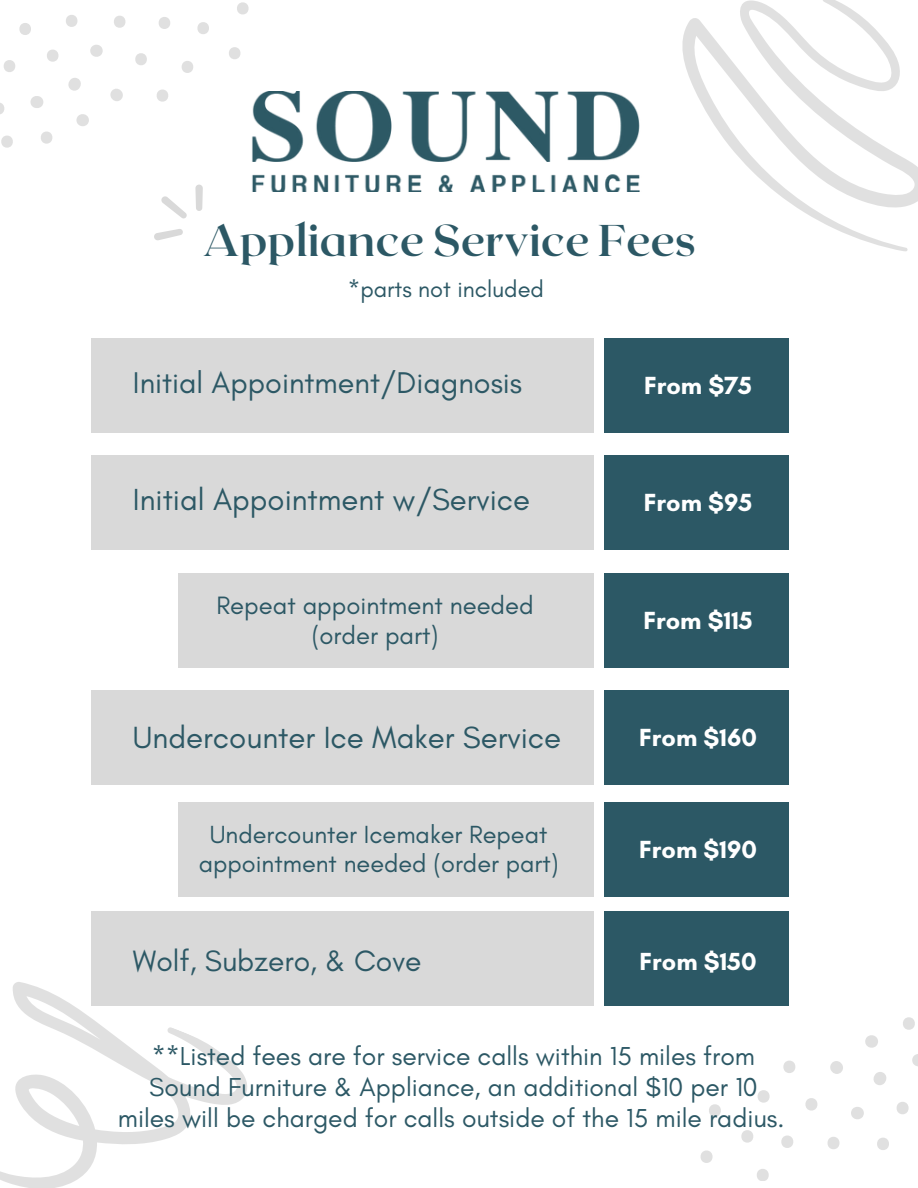
<style>
.page{position:relative;width:918px;height:1188px;background:#fff}
.page>*{position:absolute;margin:0;border:0;box-sizing:border-box;transform-origin:0 0}
.t1{font:700 44.4px "Roxborough CF";color:#2c5865}
.t2{font:31.2px "Glacial Indifference";color:#2c5865}
.t3{font:31.05px "Glacial Indifference";color:#2c5865}
.t4{font:30.6px "Glacial Indifference";color:#2c5865}
.t5{font:30px "Glacial Indifference";color:#2c5865}
.t6{font:26.4px/31.2px "Glacial Indifference";color:#2c5865;text-align:center}
.t7{font:25.65px/30.3px "Glacial Indifference";color:#2c5865;text-align:center}
.t8{font:25.2px/29.2px "Glacial Indifference";color:#2c5865;text-align:center}
.t9{font:700 25.2px "Glacial Indifference";color:#fff}
.t10{font:23.55px "Glacial Indifference";color:#2c5865}
</style>
<div class="page">
<div style="left:92px;top:456px;width:502px;height:94px;background:#d9d9d9"></div>
<div style="left:178px;top:573px;width:416px;height:94px;background:#d9d9d9"></div>
<div style="left:92px;top:691px;width:502px;height:94px;background:#d9d9d9"></div>
<div style="left:178px;top:802px;width:416px;height:94px;background:#d9d9d9"></div>
<div style="left:605px;top:456px;width:184px;height:94px;background:#2c5865"></div>
<div style="left:605px;top:573px;width:184px;height:94px;background:#2c5865"></div>
<div style="left:605px;top:691px;width:184px;height:94px;background:#2c5865"></div>
<div style="left:605px;top:802px;width:184px;height:94px;background:#2c5865"></div>
<svg style="left:154px;top:185px;width:49px;height:55px"></svg>
<div style="left:92px;top:338px;width:502px;height:94px;background:#d9d9d9"></div>
<div style="left:605px;top:338px;width:184px;height:94px;background:#2c5865"></div>
<svg style="left:682px;top:0;width:236px;height:252px"></svg>
<svg style="left:1px;top:136px;width:12px;height:12px"></svg>
<svg style="left:0;top:103px;width:5px;height:11px"></svg>
<svg style="left:4px;top:60px;width:11px;height:12px"></svg>
<svg style="left:30px;top:96px;width:13px;height:12px"></svg>
<svg style="left:41px;top:132px;width:12px;height:12px"></svg>
<svg style="left:76px;top:114px;width:13px;height:12px"></svg>
<svg style="left:68px;top:78px;width:13px;height:13px"></svg>
<svg style="left:47px;top:50px;width:12px;height:12px"></svg>
<svg style="left:90px;top:45px;width:13px;height:12px"></svg>
<svg style="left:110px;top:89px;width:13px;height:12px"></svg>
<svg style="left:135px;top:53px;width:12px;height:12px"></svg>
<svg style="left:66px;top:15px;width:12px;height:12px"></svg>
<svg style="left:19px;top:23px;width:12px;height:12px"></svg>
<svg style="left:157px;top:90px;width:11px;height:12px"></svg>
<svg style="left:114px;top:16px;width:12px;height:12px"></svg>
<svg style="left:159px;top:17px;width:11px;height:12px"></svg>
<svg style="left:181px;top:61px;width:12px;height:12px"></svg>
<svg style="left:197px;top:22px;width:12px;height:12px"></svg>
<svg style="left:229px;top:47px;width:12px;height:12px"></svg>
<svg style="left:237px;top:2px;width:12px;height:12px"></svg>
<svg style="left:0;top:966px;width:247px;height:222px"></svg>
<svg style="left:912px;top:1054px;width:6px;height:12px"></svg>
<svg style="left:903px;top:1017px;width:12px;height:13px"></svg>
<svg style="left:865px;top:1035px;width:13px;height:13px"></svg>
<svg style="left:873px;top:1072px;width:13px;height:13px"></svg>
<svg style="left:896px;top:1102px;width:13px;height:12px"></svg>
<svg style="left:851px;top:1107px;width:13px;height:12px"></svg>
<svg style="left:830px;top:1061px;width:13px;height:13px"></svg>
<svg style="left:805px;top:1098px;width:13px;height:13px"></svg>
<svg style="left:877px;top:1138px;width:12px;height:12px"></svg>
<svg style="left:783px;top:1061px;width:13px;height:12px"></svg>
<svg style="left:827px;top:1137px;width:13px;height:12px"></svg>
<svg style="left:781px;top:1135px;width:12px;height:13px"></svg>
<svg style="left:757px;top:1090px;width:13px;height:13px"></svg>
<svg style="left:741px;top:1130px;width:12px;height:13px"></svg>
<svg style="left:709px;top:1104px;width:12px;height:13px"></svg>
<svg style="left:700px;top:1150px;width:13px;height:13px"></svg>
<svg style="left:757px;top:1169px;width:12px;height:12px"></svg>
<div style="left:92px;top:912px;width:502px;height:94px;background:#d9d9d9"></div>
<div style="left:605px;top:912px;width:184px;height:94px;background:#2c5865"></div>
<img style="left:252px;top:92px;width:388px;height:100px">
<p class="t1" style="left:203px;top:212px;width:494px">Appliance Service Fees</p>
<p class="t10" style="left:348px;top:274px;width:198px">*parts not included</p>
<p class="t4" style="left:133px;top:364px;width:391px">Initial Appointment/Diagnosis</p>
<p class="t3" style="left:133px;top:480px;width:399px">Initial Appointment w/Service</p>
<p class="t7" style="left:216px;top:590px;width:319px">Repeat appointment needed (order part)</p>
<p class="t2" style="left:133px;top:719px;width:430px">Undercounter Ice Maker Service</p>
<p class="t8" style="left:199px;top:819px;width:361px">Undercounter Icemaker Repeat appointment needed (order part)</p>
<p class="t9" style="left:644px;top:370px;width:109px">From $75</p>
<p class="t9" style="left:644px;top:487px;width:110px">From $95</p>
<p class="t9" style="left:643px;top:605px;width:111px">From $115</p>
<p class="t9" style="left:639px;top:722px;width:119px">From $160</p>
<p class="t9" style="left:639px;top:834px;width:119px">From $190</p>
<p class="t5" style="left:133px;top:943px;width:290px">Wolf, Subzero, &amp; Cove</p>
<p class="t9" style="left:640px;top:946px;width:118px">From $150</p>
<p class="t6" style="left:118px;top:1040px;width:668px">**Listed fees are for service calls within 15 miles from<br>Sound Furniture &amp; Appliance, an additional $10 per 10 miles will be charged for calls outside of the 15 mile radius.</p>
</div>
